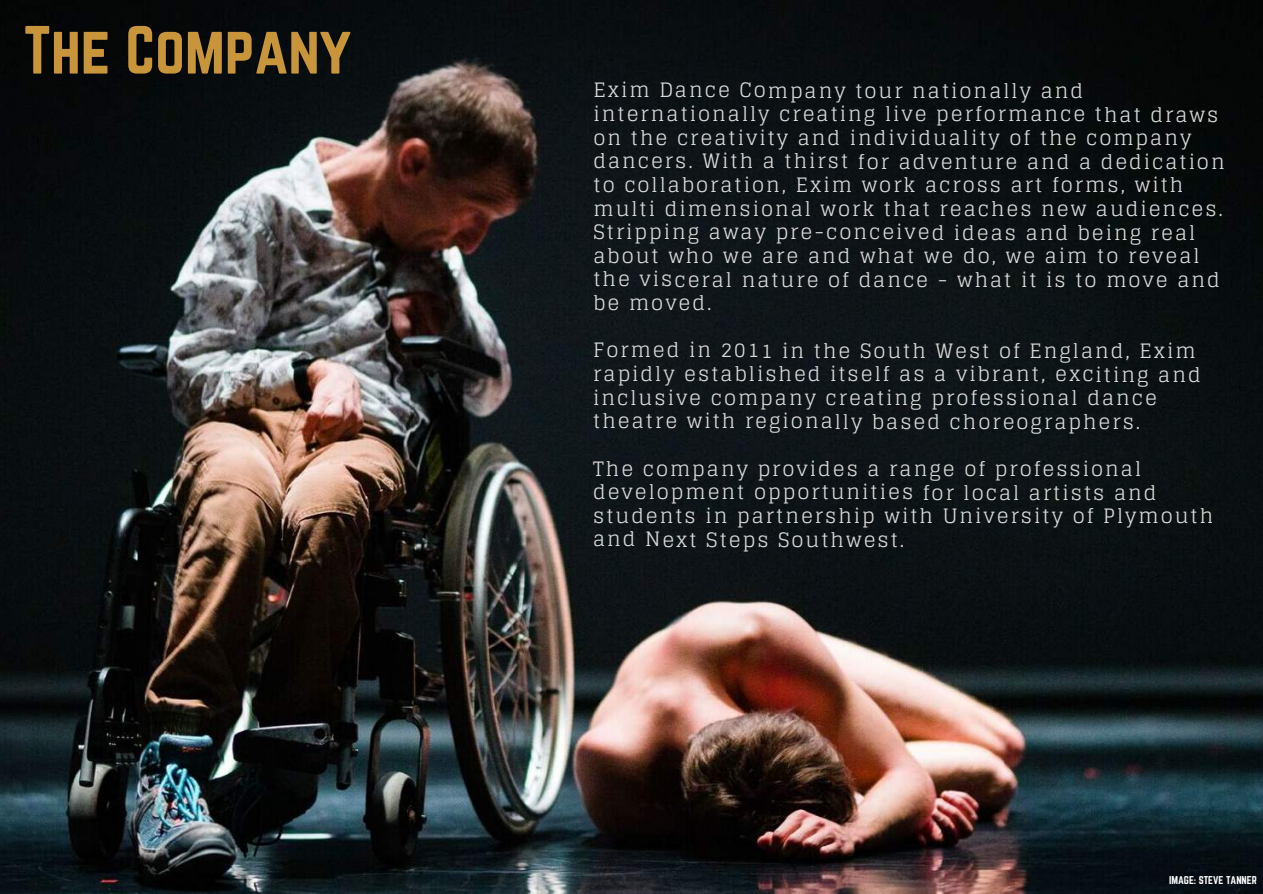
<style>
.page{position:relative;width:1263px;height:894px;background:#fff}
.page>*{position:absolute;margin:0;border:0;box-sizing:border-box;transform-origin:0 0}
.t1{font:59.55px "Norwester";color:#c9953b}
.t2{font:19.8px/23.5px "Glegoo";letter-spacing:.1em;color:#d9d9d9}
.t3{font:9.9px "Norwester";color:#fff}
</style>
<div class="page">
<img style="left:0;top:0;width:1263px;height:893px">
<h1 class="t1" style="left:24px;top:21px;width:329px">The Company</h1>
<p class="t2" style="left:593px;top:79px;width:633px">Exim Dance Company tour nationally and internationally creating live performance that draws on the creativity and individuality of the company dancers. With a thirst for adventure and a dedication to collaboration, Exim work across art forms, with multi dimensional work that reaches new audiences.<br>Stripping away pre-conceived ideas and being real about who we are and what we do, we aim to reveal the visceral nature of dance - what it is to move and be moved.</p>
<p class="t2" style="left:593px;top:339px;width:609px">Formed in 2011 in the South West of England, Exim rapidly established itself as a vibrant, exciting and inclusive company creating professional dance theatre with regionally based choreographers.</p>
<p class="t2" style="left:593px;top:457px;width:622px">The company provides a range of professional development opportunities for local artists and students in partnership with University of Plymouth and Next Steps Southwest.</p>
<p class="t3" style="left:1169px;top:874px;width:89px">IMAGE: STEVE TANNER</p>
</div>
